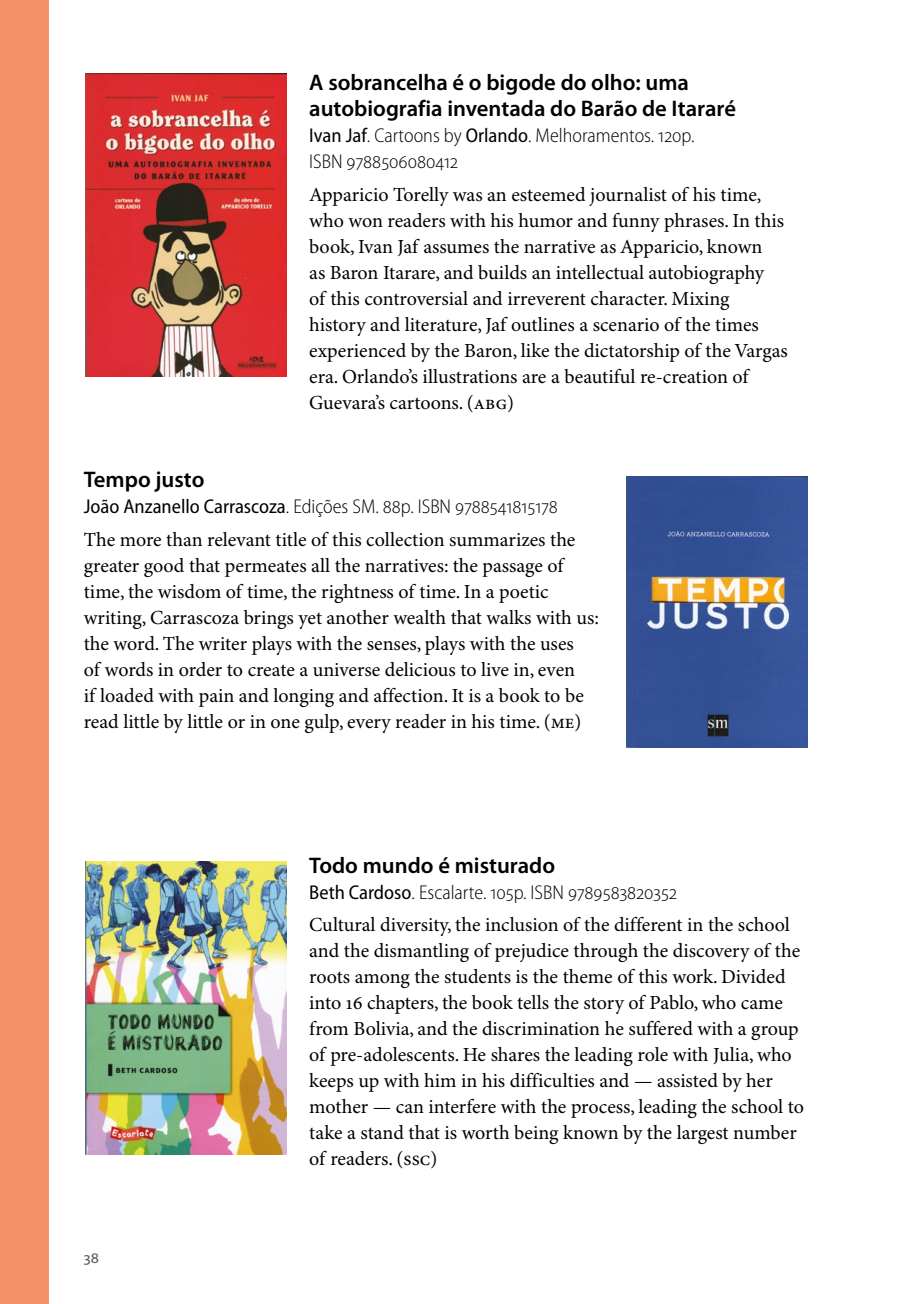
<style>
.page{position:relative;width:908px;height:1304px;background:#fff}
.page>*{position:absolute;margin:0;border:0;box-sizing:border-box;transform-origin:0 0}
.t1{font:600 22.6px/26px "Myriad Pro";color:#000}
.t2{font:20px/26px "Minion Pro";color:#000}
.t3{font:300 semi-condensed 20px/26px "Myriad Pro";color:#000}
.t4{font:16px "Myriad Pro";color:#575756}
.s1{font-weight:400}
</style>
<div class="page">
<div style="left:0;top:0;width:49px;height:1304px;background:#f39267"></div>
<img style="left:85px;top:861px;width:202px;height:293px">
<img style="left:85px;top:73px;width:202px;height:303px">
<img style="left:626px;top:476px;width:180px;height:272px">
<p class="t1" style="left:309px;top:70px;width:428px">A sobrancelha é o bigode do olho: uma autobiografia inventada do Barão de Itararé</p>
<p class="t3" style="left:309px;top:122px;width:386px"><span class="s1">Ivan Jaf</span>. Cartoons by <span class="s1">Orlando</span>. Melhoramentos. 120p.<br>ISBN 9788506080412</p>
<p class="t2" style="left:309px;top:182px;width:480px">Apparicio Torelly was an esteemed journalist of his time, who won readers with his humor and funny phrases. In this book, Ivan Jaf assumes the narrative as Apparicio, known<br>as Baron Itarare, and builds an intellectual autobiography<br>of this controversial and irreverent character. Mixing history and literature, Jaf outlines a scenario of the times experienced by the Baron, like the dictatorship of the Vargas era. Orlando’s illustrations are a beautiful re-creation of Guevara’s cartoons. (ABG)</p>
<p class="t1" style="left:84px;top:467px;width:122px">Tempo justo</p>
<p class="t3" style="left:84px;top:493px;width:475px"><span class="s1">João Anzanello Carrascoza</span>. Edições SM. 88p. ISBN 9788541815178</p>
<p class="t2" style="left:84px;top:527px;width:516px">The more than relevant title of this collection summarizes the greater good that permeates all the narratives: the passage of time, the wisdom of time, the rightness of time. In a poetic writing, Carrascoza brings yet another wealth that walks with us: the word. The writer plays with the senses, plays with the uses<br>of words in order to create a universe delicious to live in, even<br>if loaded with pain and longing and affection. It is a book to be read little by little or in one gulp, every reader in his time. (ME)</p>
<p class="t4" style="left:84px;top:1248px;width:17px">38</p>
<p class="t1" style="left:309px;top:852px;width:247px">Todo mundo é misturado</p>
<p class="t3" style="left:309px;top:879px;width:369px"><span class="s1">Beth Cardoso</span>. Escalarte. 105p. ISBN 9789583820352</p>
<p class="t2" style="left:309px;top:913px;width:496px">Cultural diversity, the inclusion of the different in the school and the dismantling of prejudice through the discovery of the roots among the students is the theme of this work. Divided into 16 chapters, the book tells the story of Pablo, who came from Bolivia, and the discrimination he suffered with a group of pre-adolescents. He shares the leading role with Julia, who keeps up with him in his difficulties and — assisted by her mother — can interfere with the process, leading the school to take a stand that is worth being known by the largest number of readers. (SSC)</p>
</div>
